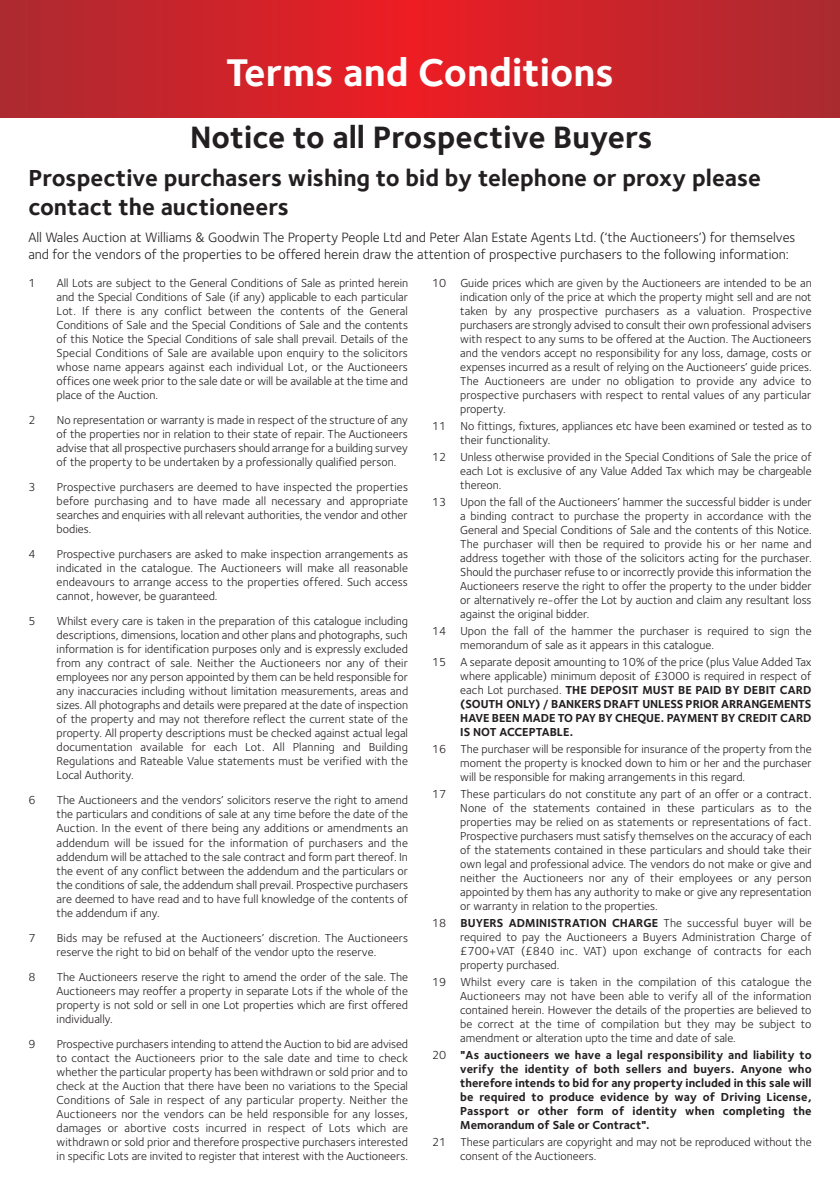
<style>
.page{position:relative;width:840px;height:1191px;background:#fff}
.page>*{position:absolute;margin:0;border:0;box-sizing:border-box;transform-origin:0 0}
.t1{font:700 40px "Foundry Sterling";color:#fff}
.t2{font:700 32px "Foundry Sterling";color:#231f20}
.t3{font:700 24px/28.8px "Foundry Sterling";color:#231f20}
.t4{font:14px/16.8px "Foundry Sterling";color:#231f20}
.t5{font:12px/14px "Foundry Sterling";color:#231f20;text-align:justify}
.t6{font:700 12px/14px "Foundry Sterling";color:#231f20;text-align:justify}
.s1{font-weight:400}
.s2{font-weight:700}
</style>
<div class="page">
<svg style="left:0;top:0;width:839px;height:117px;background:#ca242a"></svg>
<h1 class="t1" style="left:226px;top:57px;width:389px">Terms and Conditions</h1>
<h2 class="t2" style="left:190px;top:125px;width:463px">Notice to all Prospective Buyers</h2>
<h3 class="t3" style="left:28px;top:165px;width:733px">Prospective purchasers wishing to bid by telephone or proxy please contact the auctioneers</h3>
<p class="t4" style="left:28px;top:230px;width:768px">All Wales Auction at Williams &amp; Goodwin The Property People Ltd and Peter Alan Estate Agents Ltd. (‘the Auctioneers’) for themselves and for the vendors of the properties to be offered herein draw the attention of prospective purchasers to the following information:</p>
<p class="t5" style="left:28px;top:276px;width:9px">1</p>
<p class="t5" style="left:57px;top:276px;width:353px">All Lots are subject to the General Conditions of Sale as printed herein and the Special Conditions of Sale (if any) applicable to each particular Lot. If there is any conflict between the contents of the General Conditions of Sale and the Special Conditions of Sale and the contents of this Notice the Special Conditions of sale shall prevail. Details of the Special Conditions of Sale are available upon enquiry to the solicitors whose name appears against each individual Lot, or the Auctioneers offices one week prior to the sale date or will be available at the time and place of the Auction.</p>
<p class="t5" style="left:28px;top:414px;width:9px">2</p>
<p class="t5" style="left:57px;top:414px;width:353px">No representation or warranty is made in respect of the structure of any of the properties nor in relation to their state of repair. The Auctioneers advise that all prospective purchasers should arrange for a building survey of the property to be undertaken by a professionally qualified person.</p>
<p class="t5" style="left:28px;top:481px;width:9px">3</p>
<p class="t5" style="left:57px;top:481px;width:352px">Prospective purchasers are deemed to have inspected the properties before purchasing and to have made all necessary and appropriate searches and enquiries with all relevant authorities, the vendor and other bodies.</p>
<p class="t5" style="left:28px;top:548px;width:9px">4</p>
<p class="t5" style="left:57px;top:548px;width:352px">Prospective purchasers are asked to make inspection arrangements as indicated in the catalogue. The Auctioneers will make all reasonable endeavours to arrange access to the properties offered. Such access cannot, however, be guaranteed.</p>
<p class="t5" style="left:28px;top:615px;width:9px">5</p>
<p class="t5" style="left:57px;top:615px;width:353px">Whilst every care is taken in the preparation of this catalogue including descriptions, dimensions, location and other plans and photographs, such information is for identification purposes only and is expressly excluded from any contract of sale. Neither the Auctioneers nor any of their employees nor any person appointed by them can be held responsible for any inaccuracies including without limitation measurements, areas and sizes. All photographs and details were prepared at the date of inspection of the property and may not therefore reflect the current state of the property. All property descriptions must be checked against actual legal documentation available for each Lot. All Planning and Building Regulations and Rateable Value statements must be verified with the Local Authority.</p>
<p class="t5" style="left:28px;top:794px;width:9px">6</p>
<p class="t5" style="left:57px;top:794px;width:353px">The Auctioneers and the vendors’ solicitors reserve the right to amend the particulars and conditions of sale at any time before the date of the Auction. In the event of there being any additions or amendments an addendum will be issued for the information of purchasers and the addendum will be attached to the sale contract and form part thereof. In the event of any conflict between the addendum and the particulars or the conditions of sale, the addendum shall prevail. Prospective purchasers are deemed to have read and to have full knowledge of the contents of the addendum if any.</p>
<p class="t5" style="left:28px;top:931px;width:9px">7</p>
<p class="t5" style="left:57px;top:931px;width:353px">Bids may be refused at the Auctioneers’ discretion. The Auctioneers reserve the right to bid on behalf of the vendor upto the reserve.</p>
<p class="t5" style="left:28px;top:971px;width:9px">8</p>
<p class="t5" style="left:57px;top:971px;width:353px">The Auctioneers reserve the right to amend the order of the sale. The Auctioneers may reoffer a property in separate Lots if the whole of the property is not sold or sell in one Lot properties which are first offered individually.</p>
<p class="t5" style="left:28px;top:1038px;width:9px">9</p>
<p class="t5" style="left:57px;top:1038px;width:353px">Prospective purchasers intending to attend the Auction to bid are advised to contact the Auctioneers prior to the sale date and time to check whether the particular property has been withdrawn or sold prior and to check at the Auction that there have been no variations to the Special Conditions of Sale in respect of any particular property. Neither the Auctioneers nor the vendors can be held responsible for any losses, damages or abortive costs incurred in respect of Lots which are withdrawn or sold prior and therefore prospective purchasers interested in specific Lots are invited to register that interest with the Auctioneers.</p>
<p class="t5" style="left:460px;top:277px;width:353px;text-indent:-28px">10 Guide prices which are given by the Auctioneers are intended to be an indication only of the price at which the property might sell and are not taken by any prospective purchasers as a valuation. Prospective purchasers are strongly advised to consult their own professional advisers with respect to any sums to be offered at the Auction. The Auctioneers and the vendors accept no responsibility for any loss, damage, costs or expenses incurred as a result of relying on the Auctioneers’ guide prices.<br>The Auctioneers are under no obligation to provide any advice to prospective purchasers with respect to rental values of any particular property.</p>
<p class="t5" style="left:460px;top:420px;width:352px;text-indent:-28px">11 No fittings, fixtures, appliances etc have been examined or tested as to their functionality.</p>
<p class="t5" style="left:460px;top:451px;width:353px;text-indent:-28px">12 Unless otherwise provided in the Special Conditions of Sale the price of each Lot is exclusive of any Value Added Tax which may be chargeable thereon.</p>
<p class="t5" style="left:460px;top:496px;width:353px;text-indent:-28px">13 Upon the fall of the Auctioneers’ hammer the successful bidder is under a binding contract to purchase the property in accordance with the General and Special Conditions of Sale and the contents of this Notice.<br>The purchaser will then be required to provide his or her name and address together with those of the solicitors acting for the purchaser.<br>Should the purchaser refuse to or incorrectly provide this information the Auctioneers reserve the right to offer the property to the under bidder or alternatively re-offer the Lot by auction and claim any resultant loss against the original bidder.</p>
<p class="t5" style="left:460px;top:625px;width:353px;text-indent:-28px">14 Upon the fall of the hammer the purchaser is required to sign the memorandum of sale as it appears in this catalogue.</p>
<p class="t6" style="left:460px;top:656px;width:352px;text-indent:-28px"><span class="s1">15 A separate deposit amounting to 10% of the price (plus Value Added Tax where applicable) minimum deposit of £3000 is required in respect of each Lot purchased.</span> THE DEPOSIT MUST BE PAID BY DEBIT CARD (SOUTH ONLY) / BANKERS DRAFT UNLESS PRIOR ARRANGEMENTS HAVE BEEN MADE TO PAY BY CHEQUE. PAYMENT BY CREDIT CARD IS NOT ACCEPTABLE.</p>
<p class="t5" style="left:460px;top:743px;width:353px;text-indent:-28px">16 The purchaser will be responsible for insurance of the property from the moment the property is knocked down to him or her and the purchaser will be responsible for making arrangements in this regard.</p>
<p class="t5" style="left:460px;top:788px;width:353px;text-indent:-28px">17 These particulars do not constitute any part of an offer or a contract.<br>None of the statements contained in these particulars as to the properties may be relied on as statements or representations of fact.<br>Prospective purchasers must satisfy themselves on the accuracy of each of the statements contained in these particulars and should take their own legal and professional advice. The vendors do not make or give and neither the Auctioneers nor any of their employees or any person appointed by them has any authority to make or give any representation or warranty in relation to the properties.</p>
<p class="t5" style="left:460px;top:917px;width:353px;text-indent:-28px">18 <span class="s2">BUYERS ADMINISTRATION CHARGE</span> The successful buyer will be required to pay the Auctioneers a Buyers Administration Charge of £700+VAT (£840 inc. VAT) upon exchange of contracts for each property purchased.</p>
<p class="t5" style="left:460px;top:976px;width:353px;text-indent:-28px">19 Whilst every care is taken in the compilation of this catalogue the Auctioneers may not have been able to verify all of the information contained herein. However the details of the properties are believed to be correct at the time of compilation but they may be subject to amendment or alteration upto the time and date of sale.</p>
<p class="t6" style="left:460px;top:1049px;width:353px;text-indent:-28px"><span class="s1">20</span> "As auctioneers we have a legal responsibility and liability to verify the identity of both sellers and buyers. Anyone who therefore intends to bid for any property included in this sale will be required to produce evidence by way of Driving License, Passport or other form of identity when completing the Memorandum of Sale or Contract".</p>
<p class="t5" style="left:460px;top:1136px;width:353px;text-indent:-28px">21 These particulars are copyright and may not be reproduced without the consent of the Auctioneers.</p>
</div>
